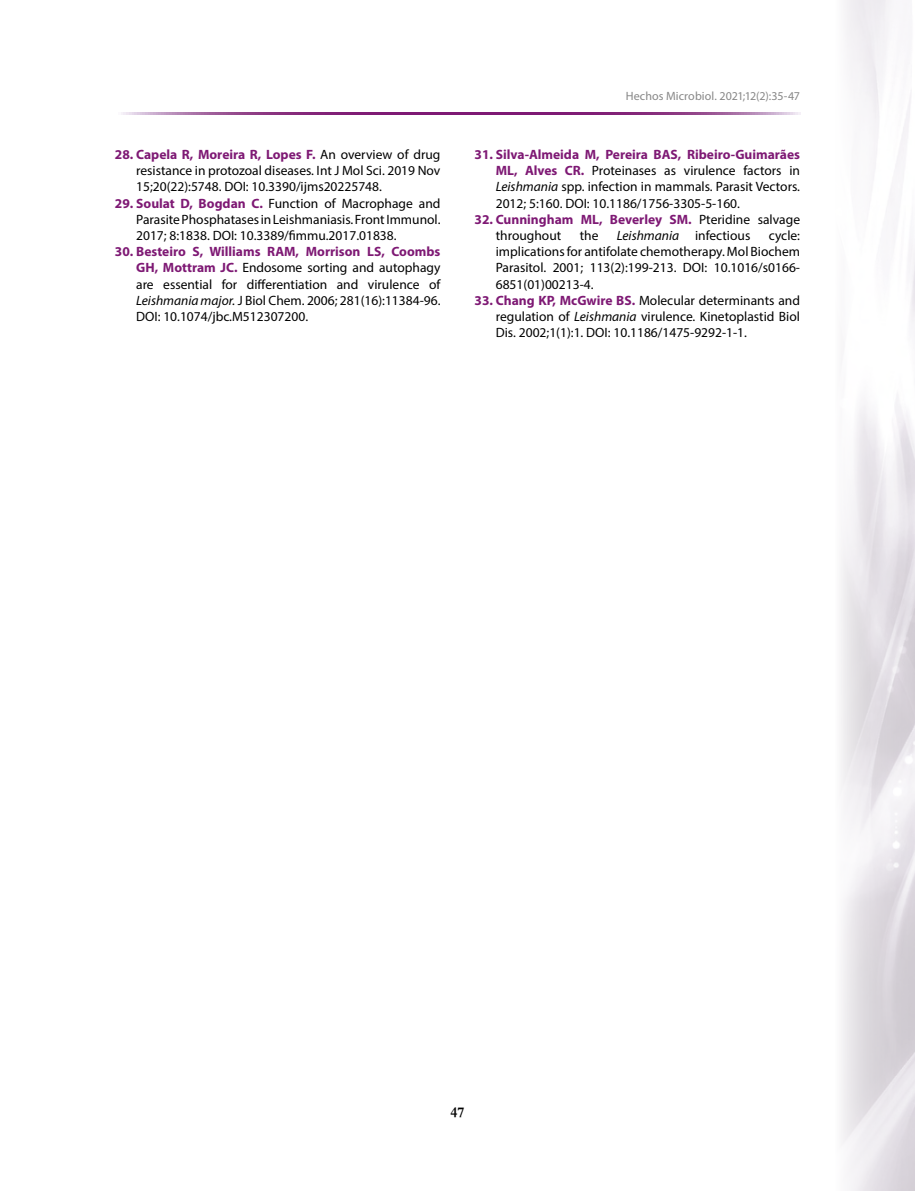
<style>
.page{position:relative;width:915px;height:1191px;background:#fff}
.page>*{position:absolute;margin:0;border:0;box-sizing:border-box;transform-origin:0 0}
.t1{font:700 15px "Garamond";color:#000}
.t2{font:13.5px/16.2px "Myriad Pro";color:#000;text-align:justify}
.t3{font:700 13.5px/16.2px "Myriad Pro";color:#7e1974}
.t4{font:italic 13.5px "Myriad Pro";color:#000}
.t5{font:12px "Myriad Pro";letter-spacing:.005em;color:#878787}
.s1{font-weight:700;color:#7e1974}
.s2{font-style:italic}
.s3{font-weight:400;color:#000}
.s4{font-style:normal}
</style>
<div class="page">
<img style="left:840px;top:0;width:74px;height:1191px">
<svg style="left:121px;top:112px;width:678px;height:2px"></svg>
<p class="t2" style="left:136px;top:146px;width:306px;text-indent:-21px"><span class="s1">28. Capela R, Moreira R, Lopes F.</span> An overview of drug resistance in protozoal diseases. Int J Mol Sci. 2019 Nov 15;20(22):5748. DOI: 10.3390/ijms20225748.</p>
<p class="t2" style="left:136px;top:195px;width:306px;text-indent:-21px"><span class="s1">29. Soulat D, Bogdan C.</span> Function of Macrophage and Parasite Phosphatases in Leishmaniasis. Front Immunol.<br>2017; 8:1838. DOI: 10.3389/fimmu.2017.01838.</p>
<p class="t2" style="left:136px;top:243px;width:306px;text-indent:-21px"><span class="s1">30. Besteiro S, Williams RAM, Morrison LS, Coombs GH, Mottram JC.</span> Endosome sorting and autophagy are essential for differentiation and virulence of <span class="s2">Leishmania major.</span> J Biol Chem. 2006; 281(16):11384-96.<br>DOI: 10.1074/jbc.M512307200.</p>
<p class="t5" style="left:625px;top:89px;width:176px">Hechos Microbiol. 2021;12(2):35-47</p>
<p class="t2" style="left:495px;top:146px;width:306px;text-indent:-21px"><span class="s1">31. Silva-Almeida M, Pereira BAS, Ribeiro-Guimarães ML, Alves CR.</span> Proteinases as virulence factors in <span class="s2">Leishmania</span> spp. infection in mammals. Parasit Vectors.<br>2012; 5:160. DOI: 10.1186/1756-3305-5-160.</p>
<p class="t3" style="left:495px;top:211px;width:306px;text-indent:-21px">32. Cunningham ML, Beverley SM. <span class="s3">Pteridine salvage throughout</span></p>
<p class="t2" style="left:579px;top:227px;width:20px">the</p>
<p class="t4" style="left:616px;top:227px;width:135px">Leishmania <span class="s4">infectious</span></p>
<p class="t2" style="left:495px;top:227px;width:306px;text-indent:273px">cycle: implications for antifolate chemotherapy. Mol Biochem Parasitol. 2001; 113(2):199-213. DOI: 10.1016/s0166- 6851(01)00213-4.</p>
<p class="t2" style="left:495px;top:292px;width:306px;text-indent:-21px"><span class="s1">33. Chang KP, McGwire BS.</span> Molecular determinants and regulation of <span class="s2">Leishmania</span> virulence. Kinetoplastid Biol Dis. 2002;1(1):1. DOI: 10.1186/1475-9292-1-1.</p>
<p class="t1" style="left:450px;top:1102px;width:16px">47</p>
</div>
